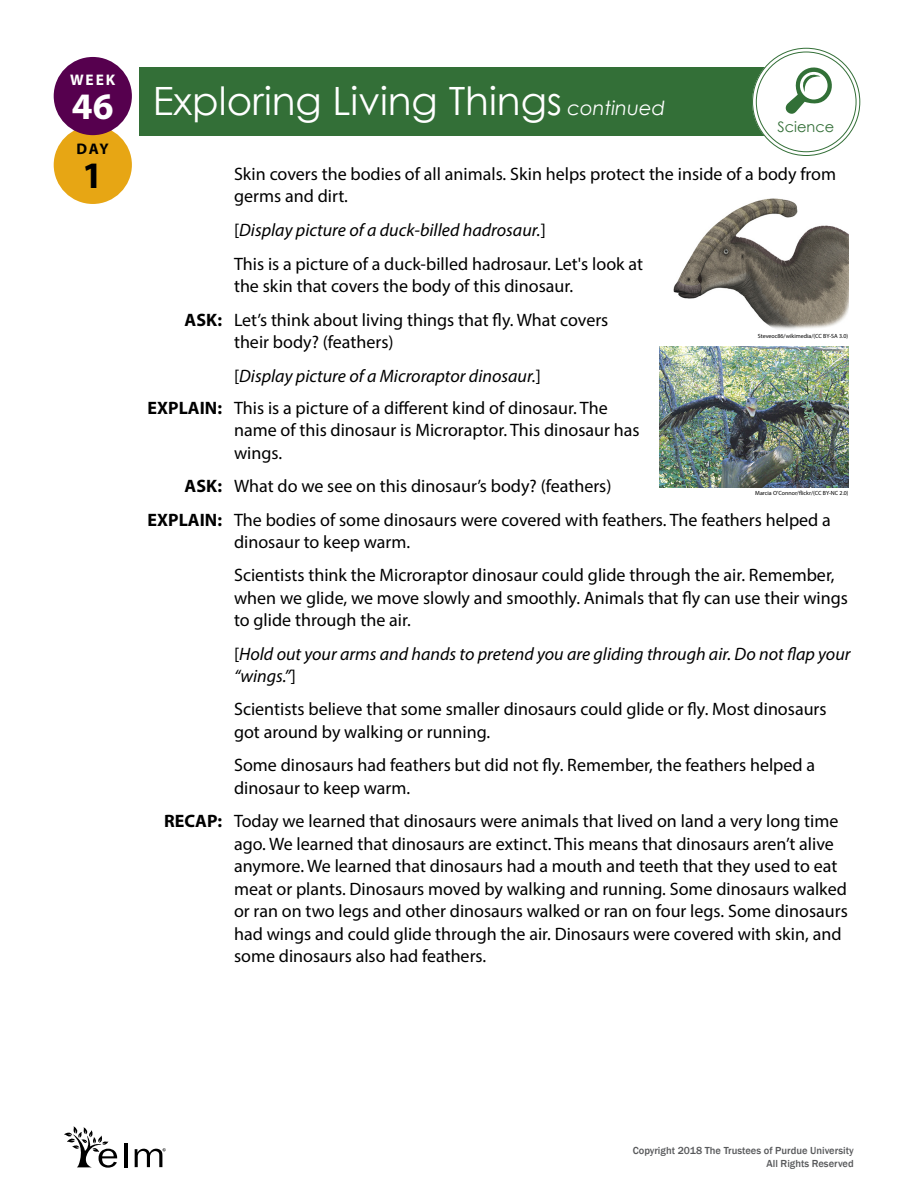
<style>
.page{position:relative;width:918px;height:1188px;background:#fff}
.page>*{position:absolute;margin:0;border:0;box-sizing:border-box;transform-origin:0 0}
.t1{font:39px "Century Gothic";color:#fff}
.t2{font:700 37.5px "Myriad Pro";color:#fff}
.t3{font:700 37.5px "Myriad Pro";color:#000}
._3-04_Lesson_Body_Bo{font:18px/22.5px "Myriad Pro";color:#000}
._3-03_Lesson_Body_GR{font:18px/22.5px "Myriad Pro";color:#000}
._3-03_Lesson_Body_GR-2{font:italic 18px/22.5px "Myriad Pro";color:#000}
.t4{font:700 15.45px "Myriad Pro";color:#fff}
.t5{font:700 15.45px "Myriad Pro";color:#000}
.t6{font:14.55px "Century Gothic";color:#336f37}
.t7{font:500 10.5px/12.6px "Franklin Gothic";color:#58595b;text-align:right}
.t8{font:6px "Myriad Pro";color:#000}
.s1{font-style:italic;font-size:19.5px}
.s2{font-style:normal}
.s3{font-weight:700}
</style>
<div class="page">
<div style="left:140px;top:68px;width:631px;height:68px;background:#336f37"></div>
<div style="left:54px;top:126px;width:78px;height:78px;background:#e7a614;border-radius:50%"></div>
<div style="left:54px;top:57px;width:78px;height:78px;background:#56004e;border-radius:50%"></div>
<div style="left:754px;top:50px;width:104px;height:104px;background:#fff;border-radius:50%"></div>
<div style="left:752px;top:48px;width:108px;height:108px;border:4px solid #fff;border-radius:50%"></div>
<svg style="left:786px;top:68px;width:46px;height:46px"></svg>
<img style="left:673px;top:198px;width:176px;height:132px">
<img style="left:660px;top:347px;width:189px;height:140px">
<hr style="left:124px;top:1143px;width:3px;height:24px;background:#000">
<svg style="left:64px;top:1126px;width:53px;height:42px"></svg>
<svg style="left:135px;top:1148px;width:31px;height:19px"></svg>
<p class="t4" style="left:70px;top:69px;width:47px">WEEK</p>
<h2 class="t2" style="left:72px;top:82px;width:43px">46</h2>
<p class="t5" style="left:77px;top:138px;width:34px">DAY</p>
<h2 class="t3" style="left:82px;top:151px;width:22px">1</h2>
<h1 class="t1" style="left:153px;top:74px;width:514px">Exploring Living Things <span class="s1">continued</span></h1>
<p class="t6" style="left:778px;top:117px;width:58px">Science</p>
<p class="_3-03_Lesson_Body_GR" style="left:234px;top:162px;width:604px">Skin covers the bodies of all animals. Skin helps protect the inside of a body from germs and dirt.</p>
<p class="_3-03_Lesson_Body_GR-2" style="left:234px;top:218px;width:313px"><span class="s2">[</span>Display picture of a duck-billed hadrosaur.<span class="s2">]</span></p>
<p class="_3-03_Lesson_Body_GR" style="left:234px;top:252px;width:411px">This is a picture of a duck-billed hadrosaur. Let's look at the skin that covers the body of this dinosaur.</p>
<p class="_3-04_Lesson_Body_Bo" style="left:234px;top:308px;width:376px;text-indent:-49px"><span class="s3">ASK:</span> Let’s think about living things that fly. What covers their body? (feathers)</p>
<p class="_3-03_Lesson_Body_GR-2" style="left:234px;top:364px;width:309px"><span class="s2">[</span>Display picture of a Microraptor dinosaur.<span class="s2">]</span></p>
<p class="_3-04_Lesson_Body_Bo" style="left:234px;top:396px;width:407px;text-indent:-86px"><span class="s3">EXPLAIN:</span> This is a picture of a different kind of dinosaur. The name of this dinosaur is Microraptor. This dinosaur has wings.</p>
<p class="_3-04_Lesson_Body_Bo" style="left:185px;top:475px;width:428px"><span class="s3">ASK:</span> What do we see on this dinosaur’s body? (feathers)</p>
<p class="_3-04_Lesson_Body_Bo" style="left:234px;top:508px;width:598px;text-indent:-86px"><span class="s3">EXPLAIN:</span> The bodies of some dinosaurs were covered with feathers. The feathers helped a dinosaur to keep warm.</p>
<p class="_3-03_Lesson_Body_GR" style="left:234px;top:564px;width:615px">Scientists think the Microraptor dinosaur could glide through the air. Remember, when we glide, we move slowly and smoothly. Animals that fly can use their wings to glide through the air.</p>
<p class="_3-03_Lesson_Body_GR-2" style="left:234px;top:642px;width:618px"><span class="s2">[</span>Hold out your arms and hands to pretend you are gliding through air. Do not flap your “wings.”<span class="s2">]</span></p>
<p class="_3-03_Lesson_Body_GR" style="left:234px;top:698px;width:594px">Scientists believe that some smaller dinosaurs could glide or fly. Most dinosaurs got around by walking or running.</p>
<p class="_3-03_Lesson_Body_GR" style="left:234px;top:754px;width:583px">Some dinosaurs had feathers but did not fly. Remember, the feathers helped a dinosaur to keep warm.</p>
<p class="_3-04_Lesson_Body_Bo" style="left:234px;top:810px;width:615px;text-indent:-70px"><span class="s3">RECAP:</span> Today we learned that dinosaurs were animals that lived on land a very long time ago. We learned that dinosaurs are extinct. This means that dinosaurs aren’t alive anymore. We learned that dinosaurs had a mouth and teeth that they used to eat meat or plants. Dinosaurs moved by walking and running. Some dinosaurs walked or ran on two legs and other dinosaurs walked or ran on four legs. Some dinosaurs had wings and could glide through the air. Dinosaurs were covered with skin, and some dinosaurs also had feathers.</p>
<p class="t8" style="left:758px;top:332px;width:92px">Steveoc86/wikimedia/(CC BY-SA 3.0)</p>
<p class="t8" style="left:755px;top:490px;width:95px">Marcia O’Connor/flickr/(CC BY-NC 2.0)</p>
<p class="t7" style="left:633px;top:1145px;width:223px">Copyright 2018 The Trustees of Purdue University<br>All Rights Reserved</p>
</div>
